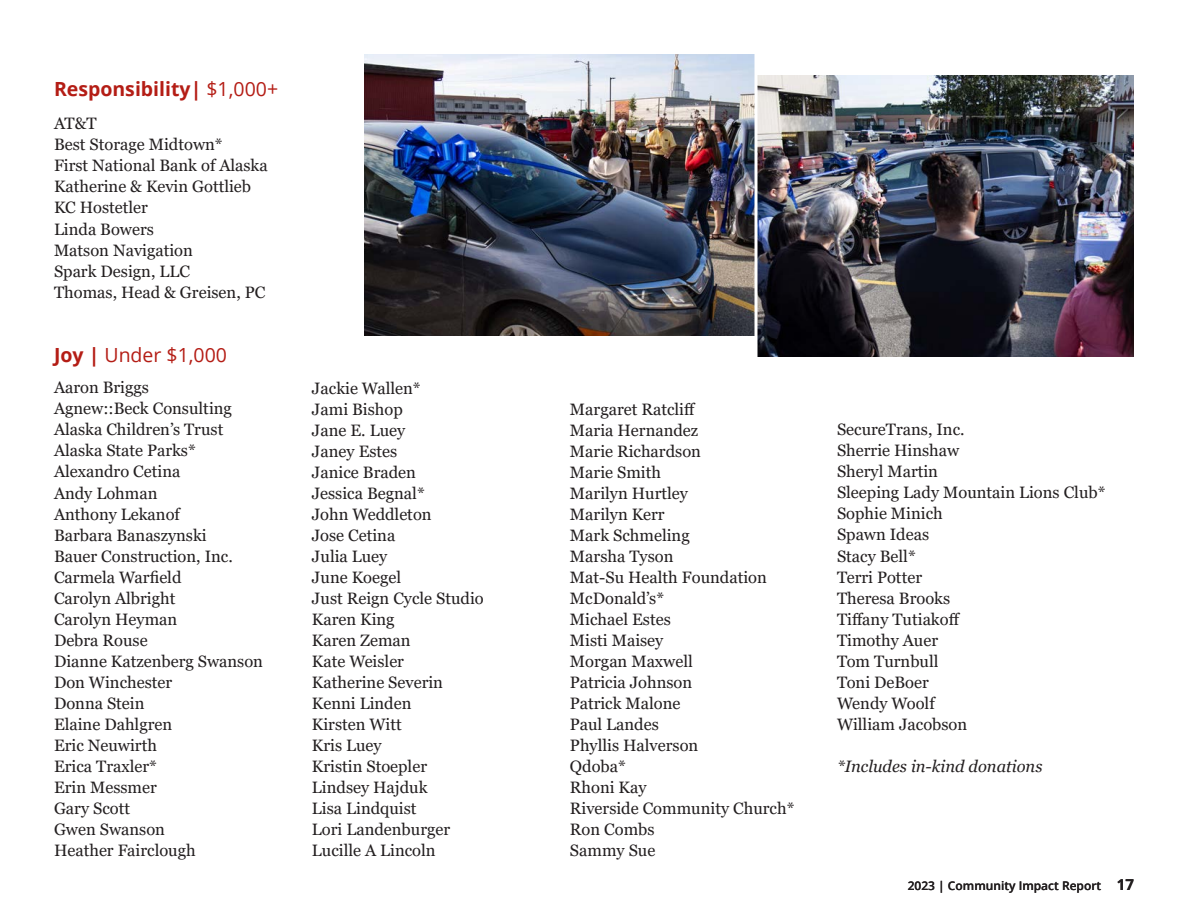
<style>
.page{position:relative;width:1188px;height:918px;background:#fff}
.page>*{position:absolute;margin:0;border:0;box-sizing:border-box;transform-origin:0 0}
.t1{font:700 19.5px "Open Sans";color:#b41d15}
.t2{font:19.5px "Open Sans";color:#b41d15}
.t3{font:16.5px "Georgia Pro";color:#231f20}
.t4{font:italic 16.5px "Georgia Pro";color:#231f20}
.t5{font:600 12px "Open Sans";color:#231f20}
.s1{font-weight:400}
.s2{font-weight:700}
.s3{font-weight:700;font-size:15px}
</style>
<div class="page">
<img style="left:758px;top:75px;width:376px;height:282px">
<img style="left:364px;top:54px;width:390px;height:282px">
<svg style="left:754px;top:54px;width:4px;height:303px"></svg>
<p class="t1" style="left:54px;top:75px;width:226px">Responsibility| <span class="s1">$1,000+</span></p>
<p class="t3" style="left:54px;top:114px;width:44px">AT&amp;T</p>
<p class="t3" style="left:54px;top:135px;width:170px">Best Storage Midtown*</p>
<p class="t3" style="left:54px;top:156px;width:215px">First National Bank of Alaska</p>
<p class="t3" style="left:54px;top:177px;width:199px">Katherine &amp; Kevin Gottlieb</p>
<p class="t3" style="left:54px;top:198px;width:95px">KC Hostetler</p>
<p class="t3" style="left:54px;top:219px;width:102px">Linda Bowers</p>
<p class="t3" style="left:54px;top:240px;width:140px">Matson Navigation</p>
<p class="t3" style="left:54px;top:261px;width:137px">Spark Design, LLC</p>
<p class="t3" style="left:54px;top:282px;width:213px">Thomas, Head &amp; Greisen, PC</p>
<p class="t2" style="left:54px;top:341px;width:175px"><span class="s2">Joy |</span> Under $1,000</p>
<p class="t3" style="left:54px;top:378px;width:97px">Aaron Briggs</p>
<p class="t3" style="left:54px;top:399px;width:180px">Agnew::Beck Consulting</p>
<p class="t3" style="left:54px;top:420px;width:171px">Alaska Children’s Trust</p>
<p class="t3" style="left:54px;top:441px;width:143px">Alaska State Parks*</p>
<p class="t3" style="left:54px;top:462px;width:128px">Alexandro Cetina</p>
<p class="t3" style="left:54px;top:483px;width:105px">Andy Lohman</p>
<p class="t3" style="left:54px;top:504px;width:127px">Anthony Lekanof</p>
<p class="t3" style="left:54px;top:525px;width:154px">Barbara Banaszynski</p>
<p class="t3" style="left:54px;top:546px;width:180px">Bauer Construction, Inc.</p>
<p class="t3" style="left:54px;top:567px;width:129px">Carmela Warfield</p>
<p class="t3" style="left:54px;top:588px;width:123px">Carolyn Albright</p>
<p class="t3" style="left:54px;top:609px;width:125px">Carolyn Heyman</p>
<p class="t3" style="left:54px;top:630px;width:95px">Debra Rouse</p>
<p class="t3" style="left:54px;top:651px;width:211px">Dianne Katzenberg Swanson</p>
<p class="t3" style="left:54px;top:672px;width:120px">Don Winchester</p>
<p class="t3" style="left:54px;top:693px;width:92px">Donna Stein</p>
<p class="t3" style="left:54px;top:714px;width:120px">Elaine Dahlgren</p>
<p class="t3" style="left:54px;top:735px;width:105px">Eric Neuwirth</p>
<p class="t3" style="left:54px;top:756px;width:105px">Erica Traxler*</p>
<p class="t3" style="left:54px;top:777px;width:104px">Erin Messmer</p>
<p class="t3" style="left:54px;top:798px;width:78px">Gary Scott</p>
<p class="t3" style="left:54px;top:819px;width:113px">Gwen Swanson</p>
<p class="t3" style="left:54px;top:840px;width:143px">Heather Fairclough</p>
<p class="t3" style="left:312px;top:378px;width:110px">Jackie Wallen*</p>
<p class="t3" style="left:312px;top:399px;width:92px">Jami Bishop</p>
<p class="t3" style="left:312px;top:420px;width:95px">Jane E. Luey</p>
<p class="t3" style="left:312px;top:441px;width:87px">Janey Estes</p>
<p class="t3" style="left:312px;top:462px;width:105px">Janice Braden</p>
<p class="t3" style="left:312px;top:483px;width:114px">Jessica Begnal*</p>
<p class="t3" style="left:312px;top:504px;width:121px">John Weddleton</p>
<p class="t3" style="left:312px;top:525px;width:85px">Jose Cetina</p>
<p class="t3" style="left:312px;top:546px;width:77px">Julia Luey</p>
<p class="t3" style="left:312px;top:567px;width:91px">June Koegel</p>
<p class="t3" style="left:312px;top:588px;width:173px">Just Reign Cycle Studio</p>
<p class="t3" style="left:312px;top:609px;width:84px">Karen King</p>
<p class="t3" style="left:312px;top:631px;width:100px">Karen Zeman</p>
<p class="t3" style="left:312px;top:652px;width:94px">Kate Weisler</p>
<p class="t3" style="left:312px;top:673px;width:133px">Katherine Severin</p>
<p class="t3" style="left:312px;top:694px;width:101px">Kenni Linden</p>
<p class="t3" style="left:312px;top:715px;width:91px">Kirsten Witt</p>
<p class="t3" style="left:312px;top:736px;width:71px">Kris Luey</p>
<p class="t3" style="left:312px;top:757px;width:117px">Kristin Stoepler</p>
<p class="t3" style="left:312px;top:778px;width:117px">Lindsey Hajduk</p>
<p class="t3" style="left:312px;top:799px;width:106px">Lisa Lindquist</p>
<p class="t3" style="left:312px;top:820px;width:140px">Lori Landenburger</p>
<p class="t3" style="left:312px;top:841px;width:125px">Lucille A Lincoln</p>
<p class="t3" style="left:570px;top:400px;width:127px">Margaret Ratcliff</p>
<p class="t3" style="left:570px;top:421px;width:130px">Maria Hernandez</p>
<p class="t3" style="left:570px;top:442px;width:132px">Marie Richardson</p>
<p class="t3" style="left:570px;top:463px;width:93px">Marie Smith</p>
<p class="t3" style="left:570px;top:484px;width:119px">Marilyn Hurtley</p>
<p class="t3" style="left:570px;top:505px;width:96px">Marilyn Kerr</p>
<p class="t3" style="left:570px;top:526px;width:121px">Mark Schmeling</p>
<p class="t3" style="left:570px;top:547px;width:105px">Marsha Tyson</p>
<p class="t3" style="left:570px;top:568px;width:198px">Mat-Su Health Foundation</p>
<p class="t3" style="left:570px;top:589px;width:96px">McDonald’s*</p>
<p class="t3" style="left:570px;top:610px;width:102px">Michael Estes</p>
<p class="t3" style="left:570px;top:631px;width:95px">Misti Maisey</p>
<p class="t3" style="left:570px;top:652px;width:124px">Morgan Maxwell</p>
<p class="t3" style="left:570px;top:673px;width:124px">Patricia Johnson</p>
<p class="t3" style="left:570px;top:694px;width:112px">Patrick Malone</p>
<p class="t3" style="left:570px;top:715px;width:90px">Paul Landes</p>
<p class="t3" style="left:570px;top:736px;width:130px">Phyllis Halverson</p>
<p class="t3" style="left:570px;top:757px;width:57px">Qdoba*</p>
<p class="t3" style="left:570px;top:778px;width:78px">Rhoni Kay</p>
<p class="t3" style="left:570px;top:799px;width:226px">Riverside Community Church*</p>
<p class="t3" style="left:570px;top:820px;width:86px">Ron Combs</p>
<p class="t3" style="left:570px;top:841px;width:87px">Sammy Sue</p>
<p class="t3" style="left:837px;top:420px;width:129px">SecureTrans, Inc.</p>
<p class="t3" style="left:837px;top:441px;width:124px">Sherrie Hinshaw</p>
<p class="t3" style="left:837px;top:462px;width:103px">Sheryl Martin</p>
<p class="t3" style="left:837px;top:483px;width:270px">Sleeping Lady Mountain Lions Club*</p>
<p class="t3" style="left:837px;top:504px;width:107px">Sophie Minich</p>
<p class="t3" style="left:837px;top:525px;width:94px">Spawn Ideas</p>
<p class="t3" style="left:837px;top:546px;width:80px">Stacy Bell*</p>
<p class="t3" style="left:837px;top:567px;width:87px">Terri Potter</p>
<p class="t3" style="left:837px;top:588px;width:115px">Theresa Brooks</p>
<p class="t3" style="left:837px;top:609px;width:125px">Tiffany Tutiakoff</p>
<p class="t3" style="left:837px;top:630px;width:103px">Timothy Auer</p>
<p class="t3" style="left:837px;top:651px;width:103px">Tom Turnbull</p>
<p class="t3" style="left:837px;top:672px;width:93px">Toni DeBoer</p>
<p class="t3" style="left:837px;top:693px;width:99px">Wendy Woolf</p>
<p class="t3" style="left:837px;top:714px;width:132px">William Jacobson</p>
<p class="t4" style="left:837px;top:756px;width:207px">*Includes in-kind donations</p>
<p class="t5" style="left:908px;top:877px;width:228px">2023 | Community Impact Report <span class="s3">17</span></p>
</div>
